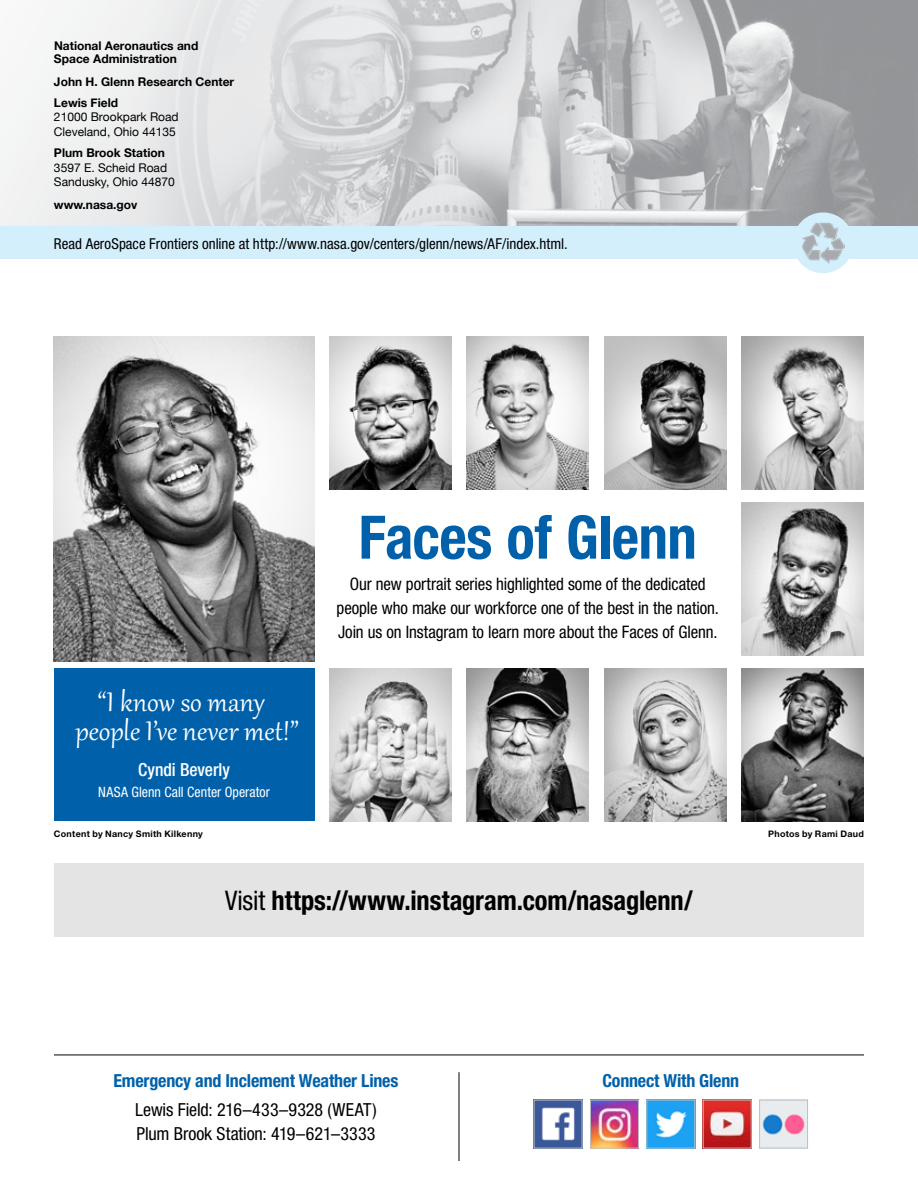
<style>
.page{position:relative;width:918px;height:1188px;background:#fff}
.page>*{position:absolute;margin:0;border:0;box-sizing:border-box;transform-origin:0 0}
.t1{font:700 condensed 60px "Helvetica Neue LT Std";letter-spacing:-.01em;color:#0061aa}
.t2{font:33.3px/29.2px "Gabriola";letter-spacing:.005em;color:#fff;text-align:center}
.t3{font:700 condensed 27px "Helvetica Neue LT Std";color:#000}
.t4{font:condensed 18px "Helvetica Neue LT Std";letter-spacing:-.005em;color:#000}
.t5{font:700 condensed 18px "Helvetica Neue LT Std";letter-spacing:-.01em;color:#0061aa}
.t6{font:500 condensed 18px "Helvetica Neue LT Std";color:#fff}
.t7{font:condensed 17.25px/24px "Helvetica Neue LT Std";letter-spacing:-.005em;color:#000;text-align:center}
.t8{font:condensed 15px "Helvetica Neue LT Std";color:#000}
.t9{font:condensed 14.25px "Helvetica Neue LT Std";letter-spacing:.005em;color:#fff}
.t10{font:12px/14.7px "Helvetica Neue";color:#000}
.t11{font:700 12px/12.8px "Helvetica Neue";color:#000}
.t12{font:700 9px "Helvetica Neue LT Std";letter-spacing:.03em;color:#000}
.s1{font-weight:700}
.s2{font-weight:400}
</style>
<div class="page">
<div style="left:54px;top:863px;width:810px;height:74px;background:#e4e4e4"></div>
<img style="left:0;top:0;width:918px;height:226px">
<div style="left:0;top:226px;width:918px;height:33px;background:#d4effc"></div>
<div style="left:793px;top:212px;width:61px;height:61px;background:#d4effc;border-radius:50%"></div>
<img style="left:802px;top:221px;width:43px;height:43px">
<hr style="left:54px;top:1055px;width:810px;height:1px;background:#000">
<hr style="left:459px;top:1072px;width:1px;height:89px;background:#000">
<img style="left:536px;top:1102px;width:44px;height:44px">
<div style="left:534px;top:1100px;width:48px;height:48px;border:1px solid #bcbec0"></div>
<img style="left:761px;top:1102px;width:45px;height:44px">
<div style="left:759px;top:1100px;width:49px;height:48px;border:1px solid #bcbec0"></div>
<img style="left:592px;top:1102px;width:45px;height:44px">
<div style="left:590px;top:1100px;width:49px;height:48px;border:1px solid #bcbec0"></div>
<img style="left:649px;top:1102px;width:44px;height:44px">
<img style="left:705px;top:1102px;width:44px;height:44px">
<img style="left:329px;top:336px;width:122px;height:153px">
<img style="left:742px;top:336px;width:122px;height:153px">
<img style="left:54px;top:336px;width:260px;height:326px">
<img style="left:467px;top:669px;width:122px;height:152px">
<img style="left:604px;top:336px;width:122px;height:153px">
<img style="left:742px;top:669px;width:122px;height:152px">
<img style="left:604px;top:669px;width:122px;height:152px">
<img style="left:329px;top:669px;width:122px;height:152px">
<img style="left:742px;top:502px;width:122px;height:153px">
<img style="left:467px;top:336px;width:122px;height:153px">
<div style="left:54px;top:669px;width:260px;height:152px;background:#0061aa"></div>
<p class="t11" style="left:54px;top:40px;width:146px">National Aeronautics and<br>Space Administration</p>
<p class="t11" style="left:54px;top:76px;width:182px">John H. Glenn Research Center</p>
<p class="t10" style="left:54px;top:96px;width:126px"><span class="s1">Lewis Field<br></span>21000 Brookpark Road<br>Cleveland, Ohio 44135</p>
<p class="t10" style="left:54px;top:146px;width:122px"><span class="s1">Plum Brook Station<br></span>3597 E. Scheid Road<br>Sandusky, Ohio 44870</p>
<p class="t11" style="left:54px;top:199px;width:85px">www.nasa.gov</p>
<p class="t8" style="left:54px;top:235px;width:515px">Read AeroSpace Frontiers online at http://www.nasa.gov/centers/glenn/news/AF/index.html.</p>
<p class="t2" style="left:76px;top:684px;width:225px">“I know so many people I’ve never met!”</p>
<p class="t6" style="left:138px;top:759px;width:93px">Cyndi Beverly</p>
<p class="t9" style="left:98px;top:784px;width:173px">NASA Glenn Call Center Operator</p>
<h2 class="t1" style="left:359px;top:501px;width:340px">Faces of Glenn</h2>
<p class="t7" style="left:337px;top:572px;width:384px">Our new portrait series highlighted some of the dedicated people who make our workforce one of the best in the nation.<br>Join us on Instagram to learn more about the Faces of Glenn.</p>
<p class="t12" style="left:54px;top:828px;width:150px">Content by Nancy Smith Kilkenny</p>
<p class="t12" style="left:768px;top:828px;width:97px">Photos by Rami Daud</p>
<p class="t3" style="left:225px;top:884px;width:469px"><span class="s2">Visit</span> https://www.instagram.com/nasaglenn/</p>
<h3 class="t5" style="left:113px;top:1069px;width:286px">Emergency and Inclement Weather Lines</h3>
<p class="t4" style="left:135px;top:1099px;width:243px">Lewis Field: 216–433–9328 (WEAT)</p>
<p class="t4" style="left:136px;top:1123px;width:241px">Plum Brook Station: 419–621–3333</p>
<h3 class="t5" style="left:602px;top:1069px;width:138px">Connect With Glenn</h3>
</div>
